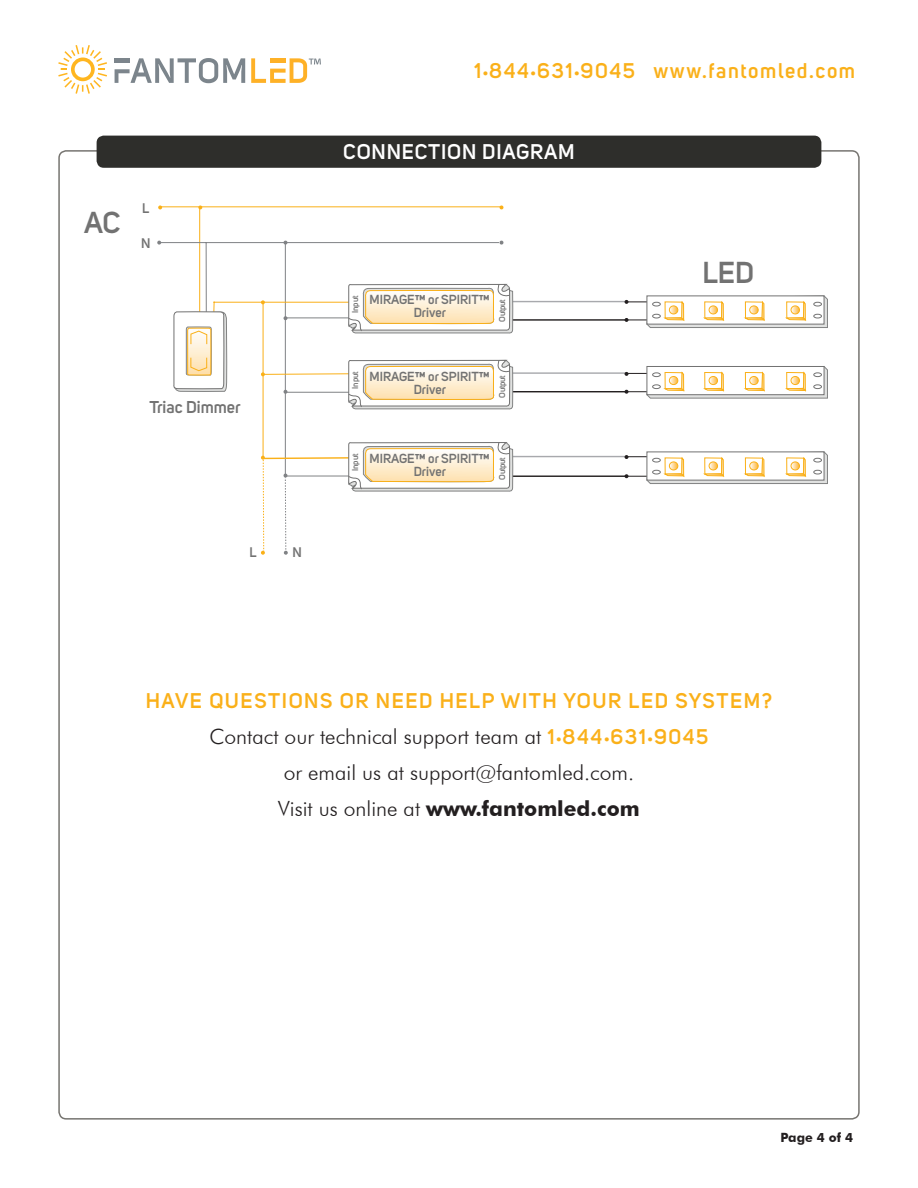
<style>
.page{position:relative;width:918px;height:1188px;background:#fff}
.page>*{position:absolute;margin:0;border:0;box-sizing:border-box;transform-origin:0 0}
.t1{font:600 30px "Uni Sans";color:#727272}
.t2{font:300 21px/36px "Futura BT";color:#231f20;text-align:center}
.t3{font:600 21px "Uni Sans";letter-spacing:.075em;color:#fab019}
.t4{font:600 21px "Uni Sans";letter-spacing:.04em;color:#fff}
.t5{font:600 16.95px "Uni Sans";color:#727272}
.t6{font:600 13.8px "Uni Sans";color:#727272}
.t7{font:600 13.05px/13px "Uni Sans";color:#727272;text-align:center}
.t8{font:700 12.75px "Futura BT";color:#231f20}
.t9{font:600 8.4px "Uni Sans";letter-spacing:-.025em;color:#727272}
.s1{font-size:13.5px}
.s2{font-family:"Uni Sans";font-weight:600;color:#fab019}
.s3{font-family:"Uni Sans";font-weight:600;font-size:13.5px;color:#fab019}
.s4{font-weight:700}
</style>
<div class="page">
<hr style="left:199px;top:207px;width:1px;height:105px;background:#fab018">
<hr style="left:158px;top:242px;width:341px;height:1px;background:#808285">
<hr style="left:285px;top:242px;width:1px;height:235px;background:#808285">
<hr style="left:206px;top:242px;width:1px;height:72px;background:#808285">
<hr style="left:510px;top:301px;width:116px;height:1px;background:#a8a9ad">
<hr style="left:510px;top:319px;width:116px;height:2px;background:#231f20">
<hr style="left:510px;top:391px;width:116px;height:1px;background:#231f20">
<hr style="left:510px;top:476px;width:116px;height:1px;background:#231f20">
<hr style="left:510px;top:372px;width:116px;height:2px;background:#a8a9ad">
<hr style="left:510px;top:456px;width:116px;height:1px;background:#a8a9ad">
<hr style="left:160px;top:206px;width:341px;height:1px;background:#fab018">
<svg style="left:500px;top:241px;width:3px;height:4px"></svg>
<svg style="left:157px;top:241px;width:4px;height:4px"></svg>
<svg style="left:158px;top:205px;width:4px;height:4px"></svg>
<hr style="left:627px;top:302px;width:31px;height:1px;background:#231f20">
<hr style="left:627px;top:373px;width:31px;height:1px;background:#231f20">
<hr style="left:627px;top:391px;width:31px;height:1px;background:#231f20">
<hr style="left:627px;top:456px;width:31px;height:1px;background:#231f20">
<hr style="left:627px;top:476px;width:31px;height:1px;background:#231f20">
<hr style="left:627px;top:320px;width:31px;height:1px;background:#231f20">
<svg style="left:173px;top:284px;width:340px;height:271px"></svg>
<svg style="left:646px;top:295px;width:182px;height:33px"></svg>
<svg style="left:646px;top:366px;width:182px;height:33px"></svg>
<svg style="left:646px;top:451px;width:182px;height:33px"></svg>
<div style="left:97px;top:136px;width:724px;height:32px;background:#2e2e2b;border-radius:7px"></div>
<svg style="left:115px;top:58px;width:130px;height:25px"></svg>
<hr style="left:115px;top:58px;width:15px;height:4px;background:#7c858c">
<svg style="left:251px;top:58px;width:70px;height:25px"></svg>
<svg style="left:58px;top:45px;width:49px;height:49px"></svg>
<p class="t1" style="left:84px;top:205px;width:38px">AC</p>
<p class="t6" style="left:142px;top:200px;width:9px">L</p>
<p class="t6" style="left:141px;top:235px;width:11px">N</p>
<p class="t5" style="left:149px;top:397px;width:93px">Triac Dimmer</p>
<p class="t6" style="left:250px;top:544px;width:9px">L</p>
<p class="t6" style="left:293px;top:544px;width:11px">N</p>
<p class="t3" style="left:474px;top:59px;width:383px">1<span class="s1">•</span>844<span class="s1">•</span>631<span class="s1">•</span>9045 www.fantomled.com</p>
<p class="t4" style="left:343px;top:139px;width:233px">CONNECTION DIAGRAM</p>
<p class="t7" style="left:370px;top:293px;width:122px">MIRAGE™ or SPIRIT™<br>Driver</p>
<p class="t9" style="left:350px;top:313px;width:19px;rotate:-90deg">Input</p>
<p class="t9" style="left:497px;top:322px;width:24px;rotate:-90deg">Output</p>
<p class="t9" style="left:350px;top:389px;width:19px;rotate:-90deg">Input</p>
<p class="t9" style="left:497px;top:398px;width:24px;rotate:-90deg">Output</p>
<p class="t7" style="left:370px;top:370px;width:122px">MIRAGE™ or SPIRIT™<br>Driver</p>
<p class="t9" style="left:350px;top:471px;width:19px;rotate:-90deg">Input</p>
<p class="t9" style="left:497px;top:480px;width:24px;rotate:-90deg">Output</p>
<p class="t7" style="left:370px;top:452px;width:122px">MIRAGE™ or SPIRIT™<br>Driver</p>
<p class="t1" style="left:702px;top:255px;width:53px">LED</p>
<p class="t3" style="left:146px;top:688px;width:628px">HAVE QUESTIONS OR NEED HELP WITH YOUR LED SYSTEM?</p>
<p class="t2" style="left:210px;top:718px;width:500px">Contact our technical support team at <span class="s2">1</span> <span class="s3">•</span><span class="s2">844</span><span class="s3">•</span><span class="s2">631</span> <span class="s3">•</span><span class="s2">9045 </span>or email us at support@fantomled.com.<br>Visit us online at <span class="s4">www.fantomled.com</span></p>
<p class="t8" style="left:780px;top:1129px;width:74px">Page 4 of 4</p>
</div>
